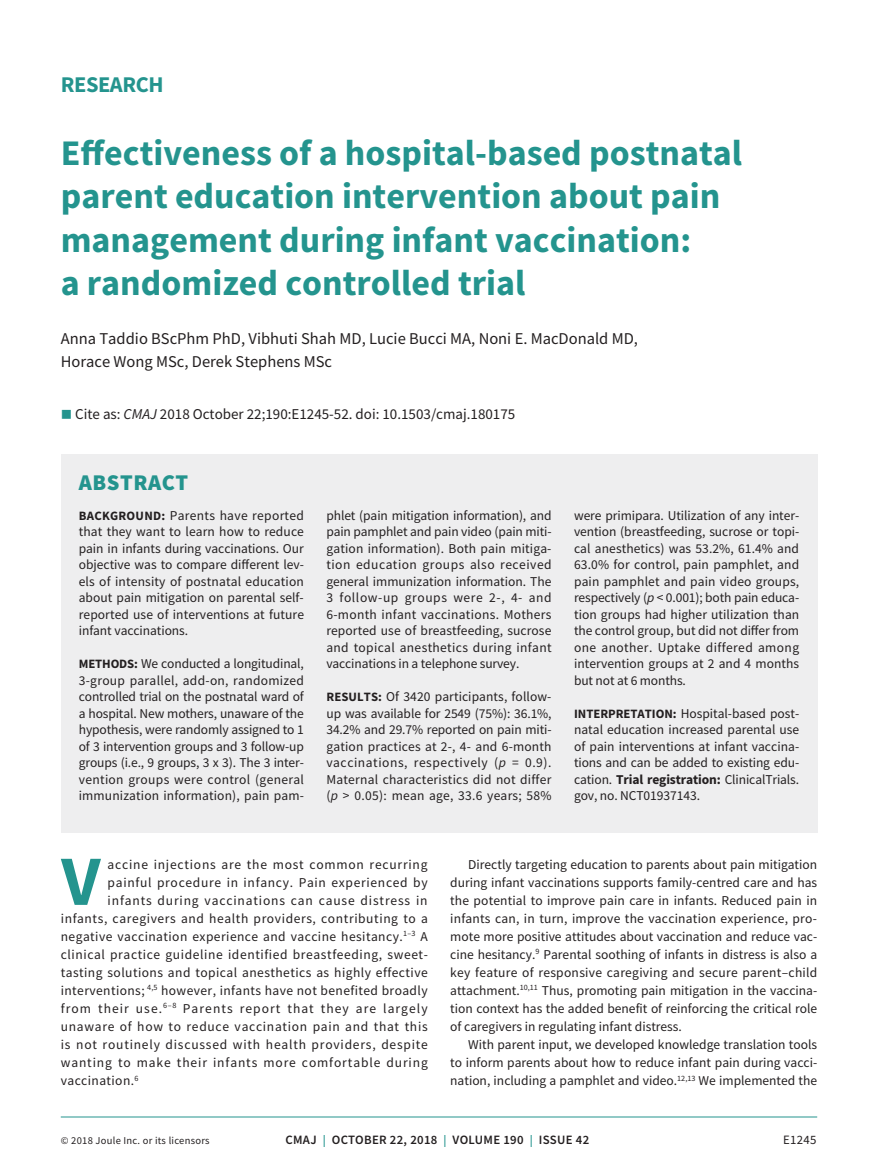
<style>
.page{position:relative;width:878px;height:1175px;background:#fff}
.page>*{position:absolute;margin:0;border:0;box-sizing:border-box;transform-origin:0 0}
.t1{font:700 70.65px "Source Sans Pro";color:#24948e}
.t2{font:700 36px/43.2px "Source Sans Pro";color:#24948e}
.t3{font:700 22.5px "Source Sans Pro";letter-spacing:-.02em;color:#24948e}
.t4{font:900 22.5px "Source Sans Pro";letter-spacing:.025em;color:#24948e}
.t5{font:16.5px/22.5px "Source Sans Pro";color:#231f20}
.t6{font:15px "Source Sans Pro";color:#231f20}
.t7{font:13.5px/16.5px "Source Sans Pro";letter-spacing:.035em;color:#231f20;text-align:justify}
.t8{font:13.5px "Source Sans Pro";letter-spacing:.06em;color:#231f20}
.t9{font:13.5px "Source Sans Pro";letter-spacing:.08em;color:#231f20}
.t10{font:13.5px "Source Sans Pro";letter-spacing:.065em;color:#231f20}
.t11{font:600 12.75px "Source Sans Pro";letter-spacing:.025em;color:#231f20}
.t12{font:12.75px "Source Sans Pro";letter-spacing:.025em;color:#231f20}
.t13{font:10.5px "Source Sans Pro";letter-spacing:.025em;color:#231f20}
.s1{color:#24948e}
.s2{font-style:italic}
.s3{font-weight:700;font-size:12.75px}
.s4{font-weight:700}
.s5{font-size:12px;color:#24948e}
</style>
<div class="page">
<hr style="left:61px;top:1116px;width:756px;height:1px;background:#24948e">
<div style="left:61px;top:454px;width:756px;height:378px;background:#eeeeef"></div>
<h3 class="t3" style="left:61px;top:69px;width:104px">RESEARCH</h3>
<h2 class="t2" style="left:61px;top:131px;width:683px">Effectiveness of a hospital-based postnatal parent education intervention about pain management during infant vaccination:<br>a randomized controlled trial</h2>
<p class="t5" style="left:61px;top:327px;width:578px">Anna Taddio BScPhm PhD, Vibhuti Shah MD, Lucie Bucci MA, Noni E. MacDonald MD,<br>Horace Wong MSc, Derek Stephens MSc</p>
<p class="t6" style="left:61px;top:405px;width:456px"><span class="s1">■</span> Cite as: <span class="s2">CMAJ</span> 2018 October 22;190:E1245-52. doi: 10.1503/cmaj.180175</p>
<h3 class="t4" style="left:79px;top:466px;width:111px">ABSTRACT</h3>
<p class="t7" style="left:79px;top:507px;width:227px"><span class="s3">BACKGROUND:</span> Parents have reported that they want to learn how to reduce pain in infants during vaccinations. Our objective was to compare different lev&shy;els of intensity of postnatal education about pain mitigation on parental self&shy;reported use of interventions at future infant vaccinations.</p>
<p class="t7" style="left:79px;top:655px;width:227px"><span class="s3">METHODS:</span> We conducted a longitudinal, 3-group parallel, add-on, randomized controlled trial on the postnatal ward of a hospital. New mothers, unaware of the hypothesis, were randomly assigned to 1 of 3 intervention groups and 3 follow-up groups (i.e., 9 groups, 3 x 3). The 3 inter&shy;vention groups were control (general immunization information), pain pam-</p>
<p class="t7" style="left:326px;top:507px;width:227px">phlet (pain mitigation information), and pain pamphlet and pain video (pain miti&shy;gation information). Both pain mitiga&shy;tion education groups also received general immunization information. The 3 follow-up groups were 2-, 4- and 6-month infant vaccinations. Mothers reported use of breastfeeding, sucrose and topical anesthetics during infant vaccinations in a telephone survey.</p>
<p class="t7" style="left:326px;top:688px;width:227px"><span class="s3">RESULTS:</span> Of 3420 participants, follow&shy;up was available for 2549 (75%): 36.1%, 34.2% and 29.7% reported on pain miti&shy;gation practices at 2-, 4- and 6-month vaccinations, respectively (<span class="s2">p</span> = 0.9).<br>Maternal characteristics did not differ (<span class="s2">p</span> &gt; 0.05): mean age, 33.6 years; 58%</p>
<p class="t7" style="left:574px;top:507px;width:227px">were primipara. Utilization of any inter&shy;vention (breastfeeding, sucrose or topi&shy;cal anesthetics) was 53.2%, 61.4% and 63.0% for control, pain pamphlet, and pain pamphlet and pain video groups, respectively (<span class="s2">p</span> &lt; 0.001); both pain educa&shy;tion groups had higher utilization than the control group, but did not differ from one another. Uptake differed among intervention groups at 2 and 4 months but not at 6 months.</p>
<p class="t7" style="left:574px;top:705px;width:227px"><span class="s3">INTERPRETATION:</span> Hospital-based post&shy;natal education increased parental use of pain interventions at infant vaccina&shy;tions and can be added to existing edu&shy;cation. <span class="s4">Trial registration:</span> ClinicalTrials. gov, no. NCT01937143.</p>
<h1 class="t1" style="left:61px;top:833px;width:41px">V</h1>
<p class="t8" style="left:108px;top:855px;width:321px">accine injections are the most common recurring</p>
<p class="t7" style="left:108px;top:874px;width:321px">painful procedure in infancy. Pain experienced by</p>
<p class="t8" style="left:108px;top:891px;width:321px">infants during vaccinations can cause distress in</p>
<p class="t7" style="left:61px;top:910px;width:368px">infants, caregivers and health providers, contributing to a</p>
<p class="t7" style="left:61px;top:928px;width:368px">negative vaccination experience and vaccine hesitancy.<sup>1–3</sup> A</p>
<p class="t7" style="left:61px;top:946px;width:368px">clinical practice guideline identified breastfeeding, sweet-</p>
<p class="t7" style="left:61px;top:964px;width:368px">tasting solutions and topical anesthetics as highly effective</p>
<p class="t7" style="left:61px;top:982px;width:368px">interventions; <sup>4,5</sup> however, infants have not benefited broadly</p>
<p class="t9" style="left:61px;top:999px;width:368px">from their use.<sup>6–8</sup> Parents report that they are largely</p>
<p class="t7" style="left:61px;top:1018px;width:368px">unaware of how to reduce vaccination pain and that this</p>
<p class="t8" style="left:61px;top:1035px;width:369px">is not routinely discussed with health providers, despite</p>
<p class="t10" style="left:61px;top:1053px;width:368px">wanting to make their infants more comfortable during</p>
<p class="t7" style="left:61px;top:1072px;width:79px">vaccination.<sup>6</sup></p>
<p class="t7" style="left:450px;top:855px;width:369px;line-height:18px;text-indent:18px">Directly targeting education to parents about pain mitigation during infant vaccinations supports family-centred care and has the potential to improve pain care in infants. Reduced pain in infants can, in turn, improve the vaccination experience, pro&shy;mote more positive attitudes about vaccination and reduce vac&shy;cine hesitancy.<sup>9</sup> Parental soothing of infants in distress is also a key feature of responsive caregiving and secure parent–child attachment.<sup>10,11</sup> Thus, promoting pain mitigation in the vaccina&shy;tion context has the added benefit of reinforcing the critical role of caregivers in regulating infant distress.</p>
<p class="t7" style="left:450px;top:1035px;width:368px;line-height:18px;text-indent:18px">With parent input, we developed knowledge translation tools to inform parents about how to reduce infant pain during vacci&shy;nation, including a pamphlet and video.<sup>12,13</sup> We implemented the</p>
<p class="t13" style="left:61px;top:1134px;width:150px">© 2018 Joule Inc. or its licensors</p>
<p class="t11" style="left:285px;top:1131px;width:305px">CMAJ <span class="s5">|</span> OCTOBER 22, 2018 <span class="s5">|</span> VOLUME 190 <span class="s5">|</span> ISSUE 42</p>
<p class="t12" style="left:783px;top:1132px;width:35px">E1245</p>
</div>
